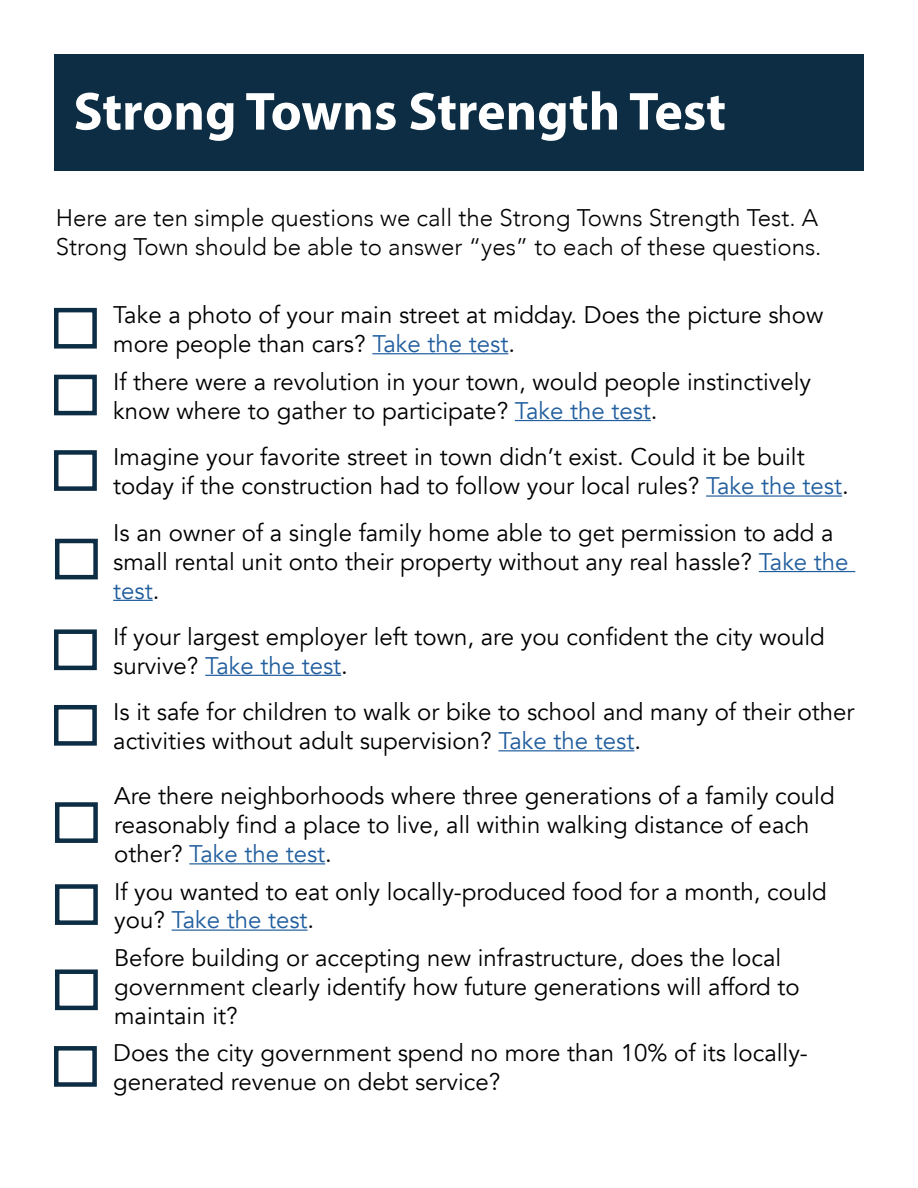
<style>
.page{position:relative;width:918px;height:1188px;background:#fff}
.page>*{position:absolute;margin:0;border:0;box-sizing:border-box;transform-origin:0 0}
.t1{font:700 54px "Myriad Pro";color:#fff}
.t2{font:24px/28.8px "Avenir";color:#000}
.t3{font:300 24px/28.8px "Avenir";color:#000}
.s1{color:#215e9e}
</style>
<div class="page">
<div style="left:54px;top:54px;width:810px;height:117px;background:#0c2d43"></div>
<div style="left:54px;top:308px;width:43px;height:41px;border:4px solid #0c2d43"></div>
<div style="left:54px;top:375px;width:43px;height:40px;border:4px solid #0c2d43"></div>
<div style="left:54px;top:450px;width:43px;height:41px;border:4px solid #0c2d43"></div>
<div style="left:55px;top:539px;width:43px;height:40px;border:4px solid #0c2d43"></div>
<div style="left:54px;top:629px;width:43px;height:41px;border:4px solid #0c2d43"></div>
<div style="left:54px;top:705px;width:43px;height:41px;border:4px solid #0c2d43"></div>
<div style="left:55px;top:802px;width:43px;height:41px;border:4px solid #0c2d43"></div>
<div style="left:55px;top:884px;width:43px;height:41px;border:4px solid #0c2d43"></div>
<div style="left:55px;top:969px;width:43px;height:41px;border:4px solid #0c2d43"></div>
<div style="left:54px;top:1046px;width:43px;height:41px;border:4px solid #0c2d43"></div>
<hr style="left:372px;top:353px;width:136px;height:1px;background:#215e9e">
<hr style="left:515px;top:420px;width:136px;height:1px;background:#215e9e">
<hr style="left:706px;top:495px;width:136px;height:2px;background:#215e9e">
<hr style="left:759px;top:571px;width:96px;height:1px;background:#215e9e">
<hr style="left:113px;top:600px;width:40px;height:1px;background:#215e9e">
<hr style="left:205px;top:675px;width:136px;height:1px;background:#215e9e">
<hr style="left:498px;top:750px;width:136px;height:1px;background:#215e9e">
<hr style="left:189px;top:863px;width:136px;height:1px;background:#215e9e">
<hr style="left:172px;top:930px;width:136px;height:1px;background:#215e9e">
<h1 class="t1" style="left:73px;top:76px;width:654px">Strong Towns Strength Test</h1>
<p class="t3" style="left:56px;top:203px;width:767px">Here are ten simple questions we call the Strong Towns Strength Test. A<br>Strong Town should be able to answer “yes” to each of these questions.</p>
<p class="t2" style="left:113px;top:301px;width:712px">Take a photo of your main street at midday. Does the picture show more people than cars? <span class="s1">Take the test</span>.</p>
<p class="t2" style="left:113px;top:368px;width:699px">If there were a revolution in your town, would people instinctively know where to gather to participate? <span class="s1">Take the test</span>.</p>
<p class="t2" style="left:113px;top:443px;width:737px">Imagine your favorite street in town didn’t exist. Could it be built today if the construction had to follow your local rules? <span class="s1">Take the test</span>.</p>
<p class="t2" style="left:113px;top:519px;width:737px">Is an owner of a single family home able to get permission to add a small rental unit onto their property without any real hassle? <span class="s1">Take the test</span>.</p>
<p class="t2" style="left:113px;top:623px;width:713px">If your largest employer left town, are you confident the city would survive? <span class="s1">Take the test</span>.</p>
<p class="t2" style="left:113px;top:698px;width:743px">Is it safe for children to walk or bike to school and many of their other activities without adult supervision? <span class="s1">Take the test</span>.</p>
<p class="t2" style="left:114px;top:782px;width:722px">Are there neighborhoods where three generations of a family could reasonably find a place to live, all within walking distance of each other? <span class="s1">Take the test</span>.</p>
<p class="t2" style="left:114px;top:877px;width:714px">If you wanted to eat only locally-produced food for a month, could you? <span class="s1">Take the test</span>.</p>
<p class="t2" style="left:114px;top:944px;width:687px">Before building or accepting new infrastructure, does the local government clearly identify how future generations will afford to maintain it?</p>
<p class="t2" style="left:113px;top:1039px;width:696px">Does the city government spend no more than 10% of its locally&shy;generated revenue on debt service?</p>
</div>
